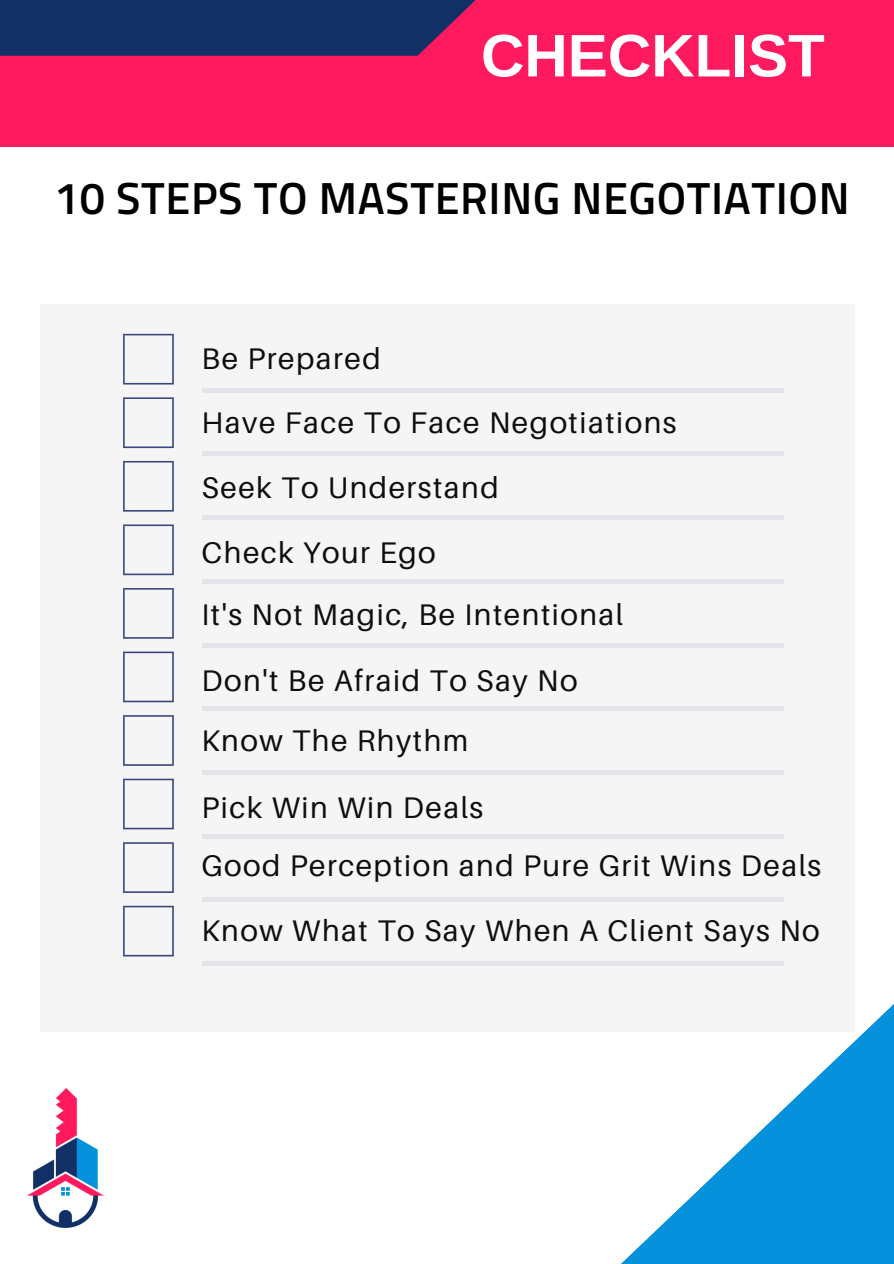
<style>
.page{position:relative;width:894px;height:1264px;background:#fff}
.page>*{position:absolute;margin:0;border:0;box-sizing:border-box;transform-origin:0 0}
.t1{font:700 60px "Arimo";color:#fff}
.t2{font:600 45px "Titillium Web";letter-spacing:.015em;color:#000}
.t3{font:29.85px/64.8px "Aileron";letter-spacing:.05em;color:#0e0e0e}
</style>
<div class="page">
<div style="left:0;top:0;width:893px;height:146px;background:#ff1a5f"></div>
<svg style="left:0;top:0;width:476px;height:56px;background:#1f2e65"></svg>
<svg style="left:622px;top:1005px;width:271px;height:258px;fill:#0591dc"></svg>
<img style="left:28px;top:1088px;width:75px;height:139px">
<div style="left:40px;top:304px;width:814px;height:728px;background:#f5f5f5"></div>
<hr style="left:203px;top:388px;width:581px;height:4px;background:#e3e4e9">
<div style="left:203px;top:451px;width:581px;height:5px;background:#e3e4e9"></div>
<div style="left:203px;top:515px;width:581px;height:5px;background:#e3e4e9"></div>
<hr style="left:203px;top:579px;width:581px;height:4px;background:#e3e4e9">
<hr style="left:203px;top:643px;width:581px;height:4px;background:#e3e4e9">
<div style="left:203px;top:706px;width:581px;height:5px;background:#e3e4e9"></div>
<hr style="left:203px;top:770px;width:581px;height:4px;background:#e3e4e9">
<hr style="left:203px;top:834px;width:581px;height:4px;background:#e3e4e9">
<div style="left:203px;top:897px;width:581px;height:5px;background:#e3e4e9"></div>
<hr style="left:203px;top:961px;width:581px;height:4px;background:#e3e4e9">
<svg style="left:123px;top:334px;width:51px;height:50px"></svg>
<svg style="left:123px;top:397px;width:51px;height:51px"></svg>
<svg style="left:123px;top:461px;width:51px;height:50px"></svg>
<svg style="left:123px;top:524px;width:51px;height:51px"></svg>
<svg style="left:123px;top:588px;width:51px;height:50px"></svg>
<svg style="left:123px;top:651px;width:51px;height:51px"></svg>
<svg style="left:123px;top:715px;width:51px;height:50px"></svg>
<svg style="left:123px;top:778px;width:51px;height:51px"></svg>
<svg style="left:123px;top:842px;width:51px;height:50px"></svg>
<svg style="left:123px;top:905px;width:51px;height:51px"></svg>
<h1 class="t1" style="left:481px;top:22px;width:345px">CHECKLIST</h1>
<h2 class="t2" style="left:54px;top:163px;width:796px">10 STEPS TO MASTERING NEGOTIATION</h2>
<p class="t3" style="left:201px;top:325px;width:476px">Be Prepared<br>Have Face To Face Negotiations<br>Seek To Understand<br>Check Your Ego</p>
<p class="t3" style="left:201px;top:581px;width:423px;line-height:65.4px">It's Not Magic, Be Intentional<br>Don't Be Afraid To Say No</p>
<p class="t3" style="left:201px;top:707px;width:268px">Know The Rhythm</p>
<p class="t3" style="left:201px;top:778px;width:621px;line-height:57.9px">Pick Win Win Deals<br>Good Perception and Pure Grit Wins Deals</p>
<p class="t3" style="left:201px;top:897px;width:619px">Know What To Say When A Client Says No</p>
</div>
